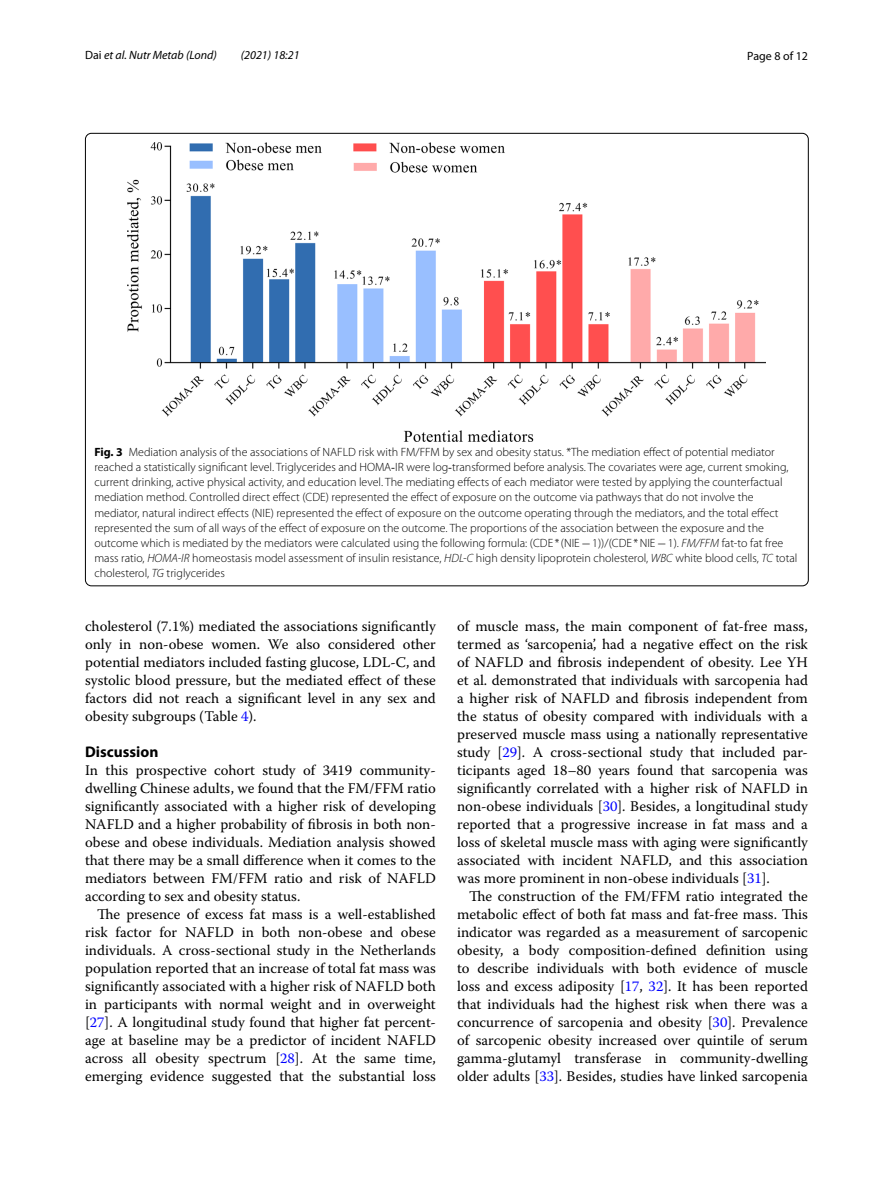
<style>
.page{position:relative;width:893px;height:1187px;background:#fff}
.page>*{position:absolute;margin:0;border:0;box-sizing:border-box;transform-origin:0 0}
.t1{font:700 15.45px "Myriad Pro";color:#000}
.t2{font:14.7px/18px "Warnock Pro";color:#000;text-align:justify}
.t3{font:300 12px/15px "Myriad Pro";color:#000}
.t4{font:italic 12px "Myriad Pro";color:#000}
.t5{font:12px "Myriad Pro";color:#000}
.s1{font-style:normal}
.s2{font-weight:700}
.s3{font-family:"STIX Math";font-weight:400}
.s4{font-family:"MTSY";font-weight:400}
.s5{font-style:italic}
.s6{color:#00f}
</style>
<div class="page">
<img style="left:128px;top:142px;width:638px;height:299px">
<p class="t4" style="left:85px;top:48px;width:133px"><span class="s1">Dai</span> et al. Nutr Metab (Lond)</p>
<p class="t4" style="left:241px;top:48px;width:60px">(2021) 18:21</p>
<p class="t5" style="left:747px;top:48px;width:62px">Page 8 of 12</p>
<p class="t3" style="left:94px;top:445px;width:704px"><span class="s2">Fig. 3</span> Mediation analysis of the associations of NAFLD risk with FM/FFM by sex and obesity status. *The mediation effect of potential mediator reached a statistically significant level. Triglycerides and HOMA<span class="s3">‐</span>IR were log<span class="s3">‐</span>transformed before analysis. The covariates were age, current smoking, current drinking, active physical activity, and education level. The mediating effects of each mediator were tested by applying the counterfactual mediation method. Controlled direct effect (CDE) represented the effect of exposure on the outcome via pathways that do not involve the mediator, natural indirect effects (NIE) represented the effect of exposure on the outcome operating through the mediators, and the total effect represented the sum of all ways of the effect of exposure on the outcome. The proportions of the association between the exposure and the outcome which is mediated by the mediators were calculated using the following formula: (CDE *(NIE<span class="s4">−</span>1))/(CDE *NIE<span class="s4">−</span>1). <span class="s5">FM/FFM</span> fat-to fat free mass ratio, <span class="s5">HOMA-IR</span> homeostasis model assessment of insulin resistance, <span class="s5">HDL-C</span> high density lipoprotein cholesterol, <span class="s5">WBC</span> white blood cells, <span class="s5">TC</span> total cholesterol, <span class="s5">TG</span> triglycerides</p>
<p class="t2" style="left:85px;top:616px;width:352px">cholesterol (7.1%) mediated the associations significantly only in non-obese women. We also considered other potential mediators included fasting glucose, LDL-C, and systolic blood pressure, but the mediated effect of these factors did not reach a significant level in any sex and obesity subgroups (Table <span class="s6">4</span>).</p>
<p class="t1" style="left:85px;top:741px;width:75px">Discussion</p>
<p class="t2" style="left:85px;top:760px;width:352px">In this prospective cohort study of 3419 community&shy;dwelling Chinese adults, we found that the FM/FFM ratio significantly associated with a higher risk of developing NAFLD and a higher probability of fibrosis in both non&shy;obese and obese individuals. Mediation analysis showed that there may be a small difference when it comes to the mediators between FM/FFM ratio and risk of NAFLD according to sex and obesity status.</p>
<p class="t2" style="left:85px;top:904px;width:352px;text-indent:12px">The presence of excess fat mass is a well-established risk factor for NAFLD in both non-obese and obese individuals. A cross-sectional study in the Netherlands population reported that an increase of total fat mass was significantly associated with a higher risk of NAFLD both in participants with normal weight and in overweight [<span class="s6">27</span>]. A longitudinal study found that higher fat percent&shy;age at baseline may be a predictor of incident NAFLD across all obesity spectrum [<span class="s6">28</span>]. At the same time, emerging evidence suggested that the substantial loss</p>
<p class="t2" style="left:457px;top:616px;width:352px">of muscle mass, the main component of fat-free mass, termed as ‘sarcopenia’, had a negative effect on the risk of NAFLD and fibrosis independent of obesity. Lee YH et al. demonstrated that individuals with sarcopenia had a higher risk of NAFLD and fibrosis independent from the status of obesity compared with individuals with a preserved muscle mass using a nationally representative study [<span class="s6">29</span>]. A cross-sectional study that included par&shy;ticipants aged 18–80 years found that sarcopenia was significantly correlated with a higher risk of NAFLD in non-obese individuals [<span class="s6">30</span>]. Besides, a longitudinal study reported that a progressive increase in fat mass and a loss of skeletal muscle mass with aging were significantly associated with incident NAFLD, and this association was more prominent in non-obese individuals [<span class="s6">31</span>].</p>
<p class="t2" style="left:457px;top:886px;width:352px;text-indent:12px">The construction of the FM/FFM ratio integrated the metabolic effect of both fat mass and fat-free mass. This indicator was regarded as a measurement of sarcopenic obesity, a body composition-defined definition using to describe individuals with both evidence of muscle loss and excess adiposity [<span class="s6">17</span>, <span class="s6">32</span>]. It has been reported that individuals had the highest risk when there was a concurrence of sarcopenia and obesity [<span class="s6">30</span>]. Prevalence of sarcopenic obesity increased over quintile of serum gamma-glutamyl transferase in community-dwelling older adults [<span class="s6">33</span>]. Besides, studies have linked sarcopenia</p>
</div>
